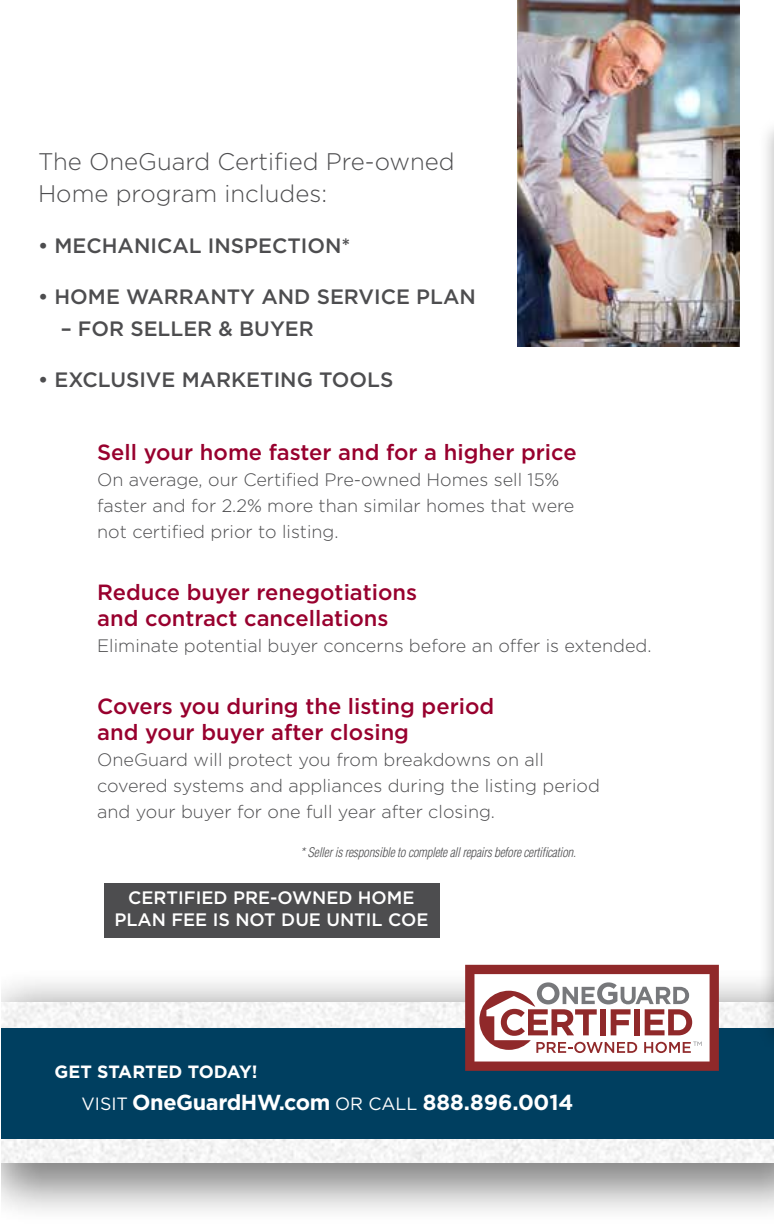
<style>
.page{position:relative;width:774px;height:1224px;background:#fff}
.page>*{position:absolute;margin:0;border:0;box-sizing:border-box;transform-origin:0 0}
.t1{font:300 24px/31.8px "Gotham";color:#4d4d4f}
.t2{font:500 22px/26px "Gotham";color:#98002e}
.t3{font:700 21.8px "Gotham";letter-spacing:-.005em;color:#fff}
.t4{font:500 20.8px "Gotham";color:#4d4d4f}
.t5{font:300 18px/26px "Gotham";color:#4d4d4f}
.t6{font:500 18px "Gotham";color:#fff}
.t7{font:700 17.8px "Gotham";color:#fff}
.t8{font:italic 300 condensed 13px "Helvetica";letter-spacing:-.02em;color:#4d4d4f}
.s1{font-weight:400;font-size:17.8px}
</style>
<div class="page">
<div style="left:0;top:967px;width:774px;height:257px;background:#000;opacity:.49"></div>
<img style="left:1px;top:1002px;width:773px;height:161px">
<div style="left:1px;top:1028px;width:773px;height:110px;background:#003f60"></div>
<svg style="left:465px;top:965px;width:254px;height:106px"></svg>
<img style="left:518px;top:0;width:221px;height:346px">
<div style="left:104px;top:883px;width:336px;height:54px;background:#4d4d4f"></div>
<hr style="left:0;top:916px;width:1px;height:308px;background:#fff">
<div style="left:758px;top:117px;width:16px;height:935px;background:#000;opacity:.27"></div>
<h1 class="t1" style="left:38px;top:145px;width:418px">The OneGuard Certified Pre-owned<br>Home program includes:</h1>
<p class="t4" style="left:38px;top:232px;width:314px">• Mechanical I nspection*</p>
<p class="t4" style="left:38px;top:283px;width:439px">• Hom e Warranty and service plan</p>
<p class="t4" style="left:61px;top:315px;width:255px">– for Seller &amp; Buyer</p>
<p class="t4" style="left:38px;top:366px;width:357px">• Exclusive Marketing Tools</p>
<p class="t2" style="left:97px;top:439px;width:481px">Sell your home faster and for a higher price</p>
<p class="t5" style="left:97px;top:466px;width:479px">On average, our Certified Pre-owned Homes sell 15% faster and for 2.2% more than similar homes that were not certified prior to listing.</p>
<p class="t2" style="left:97px;top:579px;width:322px">Reduce buyer renegotiations and contract cancellations</p>
<p class="t5" style="left:97px;top:632px;width:556px">Eliminate potential buyer concerns before an offer is extended.</p>
<p class="t2" style="left:97px;top:693px;width:399px">Covers you during the listing period and your buyer after closing</p>
<p class="t5" style="left:97px;top:746px;width:504px">OneGuard will protect you from breakdowns on all covered systems and appliances during the listing period and your buyer for one full year after closing.</p>
<p class="t8" style="left:300px;top:844px;width:277px">* Seller is responsible to complete all repairs before certification.</p>
<p class="t6" style="left:128px;top:886px;width:25px">CERTIFIED</p>
<p class="t6" style="left:233px;top:886px;width:61px">PRE-OWNED</p>
<p class="t6" style="left:358px;top:886px;width:29px">HOME</p>
<p class="t6" style="left:114px;top:908px;width:26px">PLAN</p>
<p class="t6" style="left:171px;top:908px;width:13px">FEE</p>
<p class="t6" style="left:213px;top:908px;width:37px">IS NOT</p>
<p class="t6" style="left:281px;top:908px;width:14px">DUE</p>
<p class="t6" style="left:326px;top:908px;width:12px">UNTIL</p>
<p class="t6" style="left:388px;top:908px;width:27px">COE</p>
<p class="t7" style="left:55px;top:1060px;width:56px">GET STARTE</p>
<p class="t7" style="left:169px;top:1060px;width:90px">D TO DAY!</p>
<p class="t3" style="left:82px;top:1088px;width:493px"><span class="s1">VISIT</span> OneGuardHW.com <span class="s1">OR CALL</span> 888.896.0014</p>
</div>
